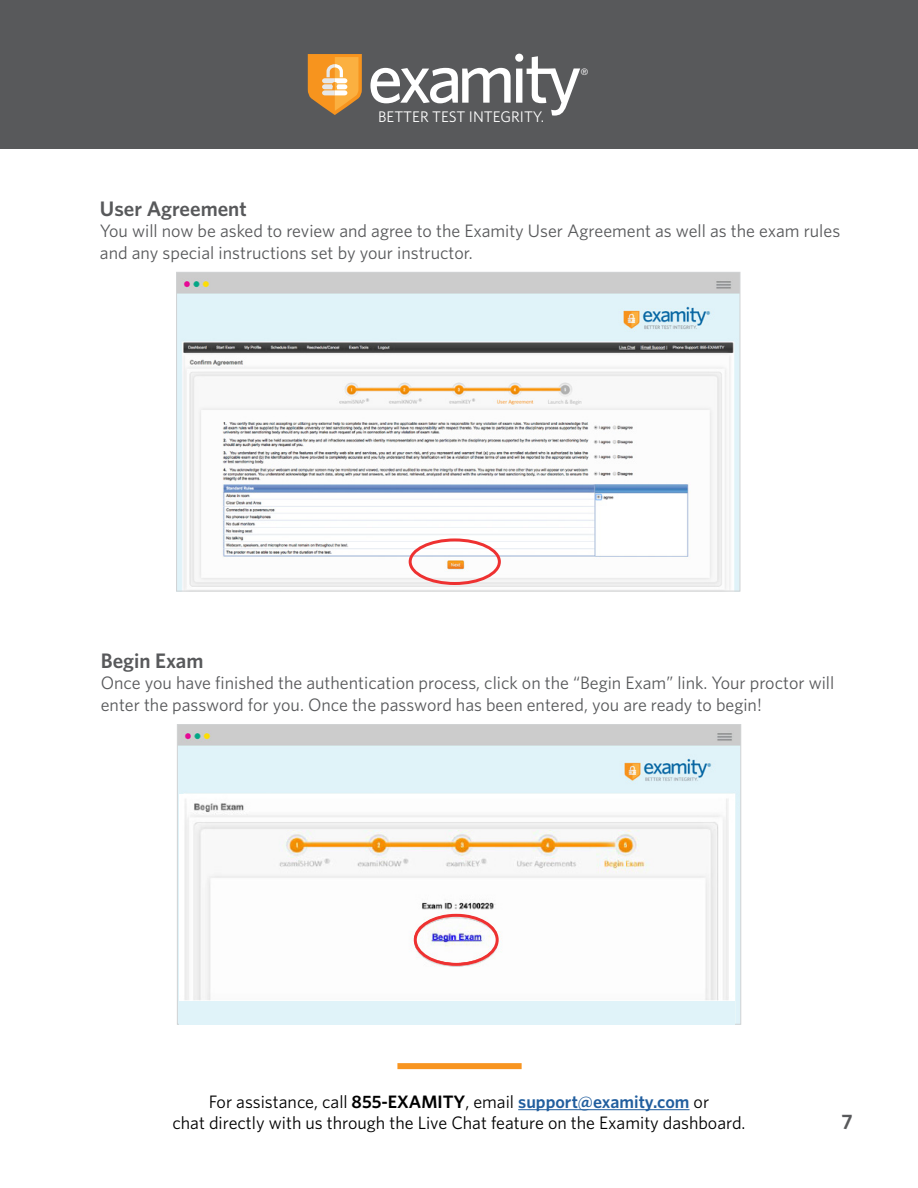
<style>
.page{position:relative;width:918px;height:1188px;background:#fff}
.page>*{position:absolute;margin:0;border:0;box-sizing:border-box;transform-origin:0 0}
.t1{font:600 21px "Whitney";color:#58595b}
.t2{font:18px/21.6px "Whitney";color:#58595b}
.t3{font:18px/21.6px "Whitney";color:#000;text-align:center}
.t4{font:15.45px "Whitney";color:#fff}
.t5{font:300 9.3px "Frutiger";color:#f1f1f2}
.s1{font-weight:600}
.s2{font-weight:600;color:#215e9e}
</style>
<div class="page">
<div style="left:0;top:0;width:918px;height:148px;background:#58595b"></div>
<hr style="left:518px;top:1109px;width:172px;height:1px;background:#215e9e">
<div style="left:397px;top:1063px;width:125px;height:6px;background:#f89521"></div>
<svg style="left:308px;top:54px;width:272px;height:62px"></svg>
<img style="left:178px;top:274px;width:560px;height:315px">
<div style="left:409px;top:538px;width:92px;height:47px;border:3px solid #ee3131;border-radius:50%"></div>
<img style="left:179px;top:726px;width:560px;height:297px">
<div style="left:179px;top:1001px;width:555px;height:24px;background:#e0f3f9"></div>
<img style="left:179px;top:794px;width:555px;height:207px">
<div style="left:414px;top:914px;width:85px;height:52px;border:3px solid #ee3131;border-radius:50%"></div>
<p class="t4" style="left:378px;top:107px;width:168px">BETTER TEST INTEGRITY.</p>
<p class="t5" style="left:581px;top:66px;width:9px">®</p>
<p class="t1" style="left:100px;top:194px;width:148px">User Agreement</p>
<p class="t2" style="left:100px;top:220px;width:742px">You will now be asked to review and agree to the Examity User Agreement as well as the exam rules and any special instructions set by your instructor.</p>
<p class="t1" style="left:101px;top:646px;width:104px">Begin Exam</p>
<p class="t2" style="left:101px;top:672px;width:735px">Once you have finished the authentication process, click on the “Begin Exam” link. Your proctor will enter the password for you. Once the password has been entered, you are ready to begin!</p>
<p class="t3" style="left:172px;top:1090px;width:575px">For assistance, call <span class="s1">855-EXAMITY</span>, email <span class="s2">support@examity.com</span> or<br>chat directly with us through the Live Chat feature on the Examity dashboard.</p>
<p class="t1" style="left:841px;top:1108px;width:13px">7</p>
</div>
